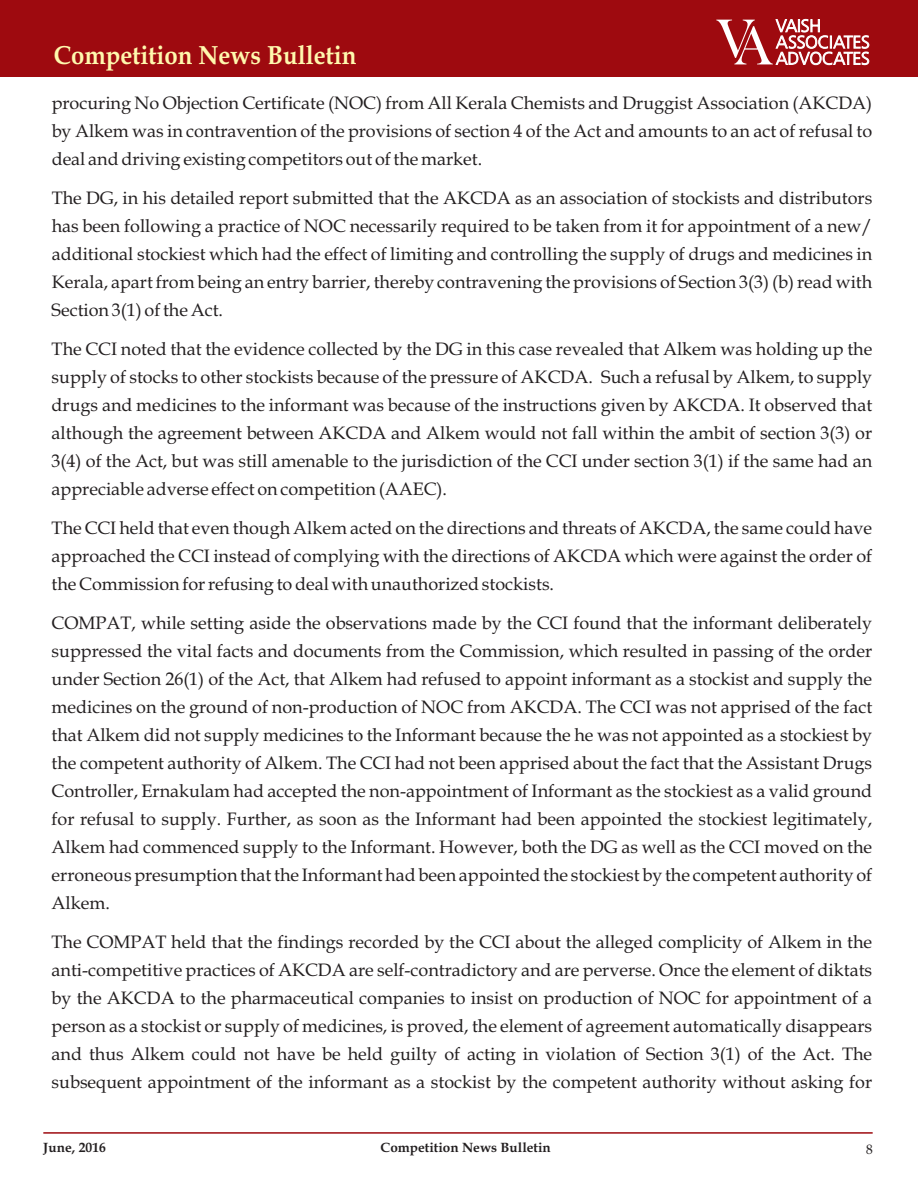
<style>
.page{position:relative;width:918px;height:1188px;background:#fff}
.page>*{position:absolute;margin:0;border:0;box-sizing:border-box;transform-origin:0 0}
.t1{font:700 26.25px "Book Antiqua";color:#fff9ae;scale:.91 1}
.t2{font:18px/27.9px "Book Antiqua";color:#231f20;text-align:justify}
.t3{font:700 13.5px "Book Antiqua";color:#231f20}
.t4{font:13.5px "Book Antiqua";color:#231f20}
</style>
<div class="page">
<div style="left:0;top:0;width:918px;height:77px;background:#9e0a0f"></div>
<hr style="left:43px;top:1132px;width:830px;height:2px;background:#9e0a0f">
<svg style="left:716px;top:19px;width:153px;height:46px"></svg>
<h1 class="t1" style="left:54px;top:45px;width:334px">Competition News Bulletin</h1>
<p class="t2" style="left:52px;top:91px;width:822px">procuring No Objection Certificate (NOC) from All Kerala Chemists and Druggist Association (AKCDA) by Alkem was in contravention of the provisions of section 4 of the Act and amounts to an act of refusal to deal and driving existing competitors out of the market.</p>
<p class="t2" style="left:52px;top:186px;width:822px">The DG, in his detailed report submitted that the AKCDA as an association of stockists and distributors has been following a practice of NOC necessarily required to be taken from it for appointment of a new/ additional stockiest which had the effect of limiting and controlling the supply of drugs and medicines in Kerala, apart from being an entry barrier, thereby contravening the provisions of Section 3(3) (b) read with Section 3(1) of the Act.</p>
<p class="t2" style="left:52px;top:337px;width:822px">The CCI noted that the evidence collected by the DG in this case revealed that Alkem was holding up the supply of stocks to other stockists because of the pressure of AKCDA. Such a refusal by Alkem, to supply drugs and medicines to the informant was because of the instructions given by AKCDA. It observed that although the agreement between AKCDA and Alkem would not fall within the ambit of section 3(3) or 3(4) of the Act, but was still amenable to the jurisdiction of the CCI under section 3(1) if the same had an appreciable adverse effect on competition (AAEC).</p>
<p class="t2" style="left:52px;top:516px;width:822px">The CCI held that even though Alkem acted on the directions and threats of AKCDA, the same could have approached the CCI instead of complying with the directions of AKCDA which were against the order of the Commission for refusing to deal with unauthorized stockists.</p>
<p class="t2" style="left:52px;top:611px;width:822px">COMPAT, while setting aside the observations made by the CCI found that the informant deliberately suppressed the vital facts and documents from the Commission, which resulted in passing of the order under Section 26(1) of the Act, that Alkem had refused to appoint informant as a stockist and supply the medicines on the ground of non-production of NOC from AKCDA. The CCI was not apprised of the fact that Alkem did not supply medicines to the Informant because the he was not appointed as a stockiest by the competent authority of Alkem. The CCI had not been apprised about the fact that the Assistant Drugs Controller, Ernakulam had accepted the non-appointment of Informant as the stockiest as a valid ground for refusal to supply. Further, as soon as the Informant had been appointed the stockiest legitimately, Alkem had commenced supply to the Informant. However, both the DG as well as the CCI moved on the erroneous presumption that the Informant had been appointed the stockiest by the competent authority of Alkem.</p>
<p class="t2" style="left:52px;top:930px;width:822px">The COMPAT held that the findings recorded by the CCI about the alleged complicity of Alkem in the anti-competitive practices of AKCDA are self-contradictory and are perverse. Once the element of diktats by the AKCDA to the pharmaceutical companies to insist on production of NOC for appointment of a person as a stockist or supply of medicines, is proved, the element of agreement automatically disappears and thus Alkem could not have be held guilty of acting in violation of Section 3(1) of the Act. The subsequent appointment of the informant as a stockist by the competent authority without asking for</p>
<p class="t3" style="left:43px;top:1142px;width:64px">June, 2016</p>
<p class="t3" style="left:381px;top:1142px;width:172px">Competition News Bulletin</p>
<p class="t4" style="left:866px;top:1145px;width:8px">8</p>
</div>
